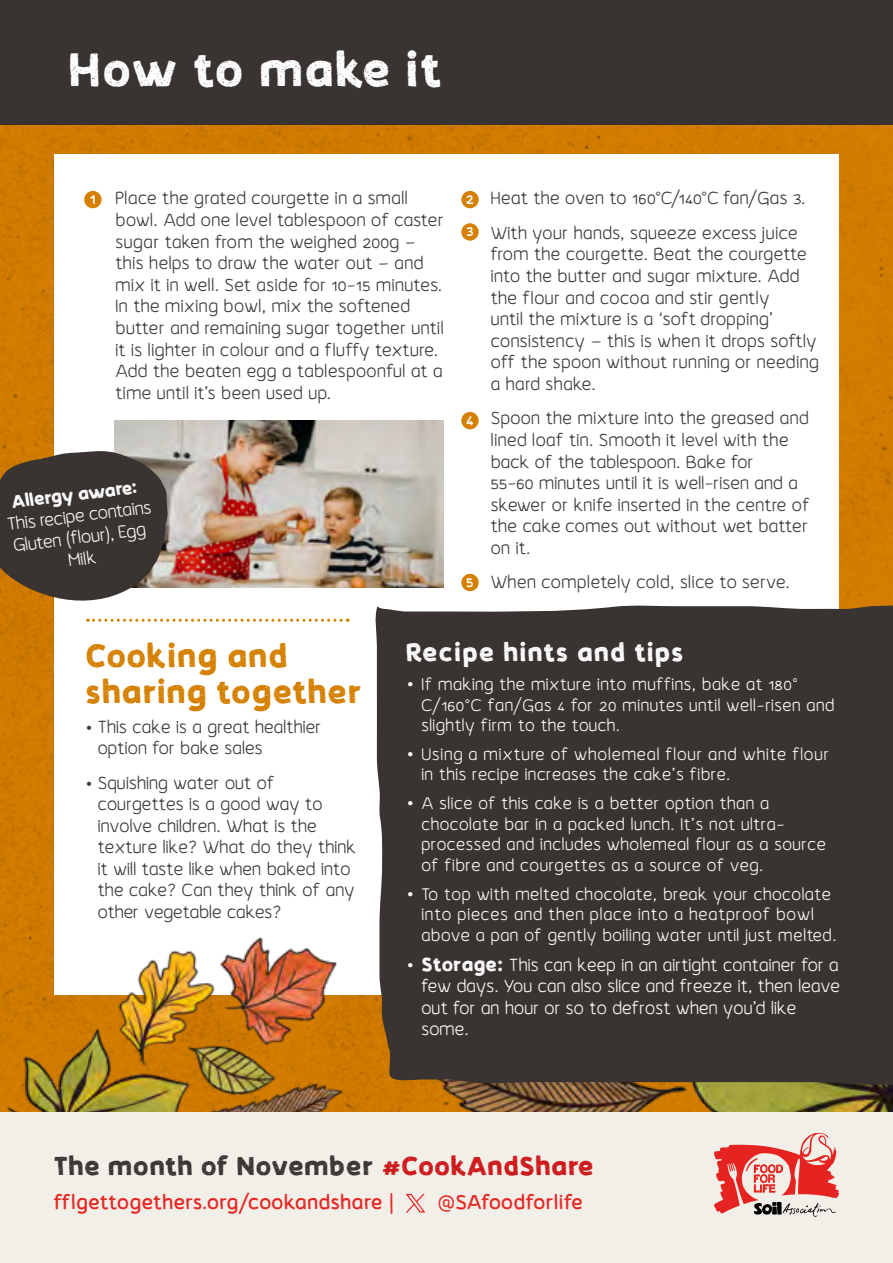
<style>
.page{position:relative;width:893px;height:1263px;background:#fff}
.page>*{position:absolute;margin:0;border:0;box-sizing:border-box;transform-origin:0 0}
.t1{font:700 48px "Koarawild";letter-spacing:.075em;color:#fff}
.t2{font:700 33px "Koarawild";letter-spacing:.07em;color:#d58000}
.t3{font:700 26.55px "Koarawild";letter-spacing:.06em;color:#393431}
.t4{font:700 25.8px "Koarawild";letter-spacing:.09em;color:#fff}
.t5{font:20.55px "Koarawild";letter-spacing:.06em;color:#e52421}
.t6{font:300 18px/21.6px "Koarawild";letter-spacing:.05em;color:#393431}
.t7{font:300 18px/21.6px "Koarawild";letter-spacing:.07em;color:#393431}
.t8{font:300 18px/21.6px "Koarawild";letter-spacing:.05em;color:#fff}
.t9{font:300 17.25px/20.5px "Koarawild";letter-spacing:.07em;color:#fff}
.t10{font:300 17.25px/20.4px "Koarawild";letter-spacing:.09em;color:#fff}
.t11{font:16.5px "Koarawild";color:#fff}
.s1{font-weight:700}
.s2{font-family:"Gotham";font-weight:400;font-size:16.5px}
.s3{font-weight:700;font-size:19.5px}
.s4{color:#cd1719}
</style>
<div class="page">
<img style="left:0;top:125px;width:893px;height:987px">
<div style="left:54px;top:154px;width:785px;height:840px;background:#fff"></div>
<div style="left:84px;top:191px;width:18px;height:17px;background:#d58000;border-radius:50%"></div>
<div style="left:461px;top:191px;width:18px;height:17px;background:#d58000;border-radius:50%"></div>
<div style="left:461px;top:223px;width:18px;height:18px;background:#d58000;border-radius:50%"></div>
<div style="left:461px;top:412px;width:18px;height:17px;background:#d58000;border-radius:50%"></div>
<div style="left:461px;top:574px;width:18px;height:17px;background:#d58000;border-radius:50%"></div>
<div style="left:0;top:0;width:893px;height:125px;background:#393431"></div>
<svg style="left:88px;top:619px;width:253px;height:3px"></svg>
<div style="left:375px;top:600px;width:518px;height:490px;background:#393431"></div>
<img style="left:115px;top:421px;width:328px;height:166px">
<img style="left:0;top:855px;width:388px;height:257px">
<svg style="left:0;top:451px;width:168px;height:159px;background:#574c40"></svg>
<div style="left:0;top:1112px;width:893px;height:151px;background:#f1efe8"></div>
<svg style="left:714px;top:1133px;width:125px;height:84px"></svg>
<svg style="left:406px;top:1194px;width:19px;height:18px"></svg>
<p class="t1" style="left:70px;top:38px;width:372px">How to make it</p>
<p class="t6" style="left:116px;top:188px;width:329px">Place the grated courgette in a small bowl. Add one level tablespoon of caster sugar taken from the weighed 200g – this helps to draw the water out – and mix it in well. Set aside for 10-15 minutes.</p>
<p class="t7" style="left:116px;top:296px;width:329px">In the mixing bowl, mix the softened butter and remaining sugar together until it is lighter in colour and a fluffy texture.<br>Add the beaten egg a tablespoonful at a time until it’s been used up.</p>
<p class="t11" style="left:90px;top:188px;width:7px">1</p>
<p class="t11" style="left:466px;top:188px;width:9px">2</p>
<p class="t11" style="left:466px;top:221px;width:9px">3</p>
<p class="t8" style="left:4px;top:492px;width:146px;text-align:center;rotate:-7deg"><span class="s1">Allergy aware:<br></span>This recipe contains<br>Gluten (flour), Egg</p>
<p class="t8" style="left:67px;top:550px;width:29px;rotate:-7deg">Milk</p>
<p class="t11" style="left:466px;top:409px;width:9px">4</p>
<p class="t11" style="left:466px;top:571px;width:8px">5</p>
<p class="t6" style="left:491px;top:181px;width:315px;line-height:34.3px">Heat the oven to 160°C/140°C fan/Gas 3.<br>With your hands, squeeze excess juice</p>
<p class="t7" style="left:491px;top:244px;width:329px">from the courgette. Beat the courgette into the butter and sugar mixture. Add the flour and cocoa and stir gently<br>until the mixture is a ‘soft dropping’ consistency – this is when it drops softly off the spoon without running or needing a hard shake.</p>
<p class="t6" style="left:491px;top:408px;width:320px">Spoon the mixture into the greased and lined loaf tin. Smooth it level with the back of the tablespoon. Bake for<br>55-60 minutes until it is well-risen and a skewer or knife inserted in the centre of the cake comes out without wet batter on it.</p>
<p class="t7" style="left:491px;top:572px;width:300px">When completely cold, slice to serve.</p>
<p class="t2" style="left:86px;top:634px;width:202px">Cooking and</p>
<p class="t2" style="left:86px;top:670px;width:276px">sharing together</p>
<p class="t6" style="left:98px;top:717px;width:224px;line-height:21.1px;text-indent:-12px"><span class="s1">•</span> This cake is a great healthier option for bake sales</p>
<p class="t6" style="left:98px;top:772px;width:259px;text-indent:-12px"><span class="s1">•</span> Squishing water out of courgettes is a good way to involve children. What is the texture like? What do they think it will taste like when baked into the cake? Can they think of any other vegetable cakes?</p>
<p class="t4" style="left:407px;top:635px;width:278px">Recipe hints and tips</p>
<p class="t9" style="left:422px;top:674px;width:414px;text-indent:-15px"><span class="s2">•</span> If making the mixture into muffins, bake at 180°<br>C/160°C fan/Gas 4 for 20 minutes until well-risen and slightly firm to the touch.</p>
<p class="t10" style="left:422px;top:744px;width:409px;text-indent:-15px"><span class="s2">•</span> Using a mixture of wholemeal flour and white flour in this recipe increases the cake’s fibre.</p>
<p class="t9" style="left:422px;top:793px;width:405px;text-indent:-15px"><span class="s2">•</span> A slice of this cake is a better option than a chocolate bar in a packed lunch. It’s not ultra&shy;processed and includes wholemeal flour as a source of fibre and courgettes as a source of veg.</p>
<p class="t9" style="left:422px;top:884px;width:416px;text-indent:-15px"><span class="s2">•</span> To top with melted chocolate, break your chocolate into pieces and then place into a heatproof bowl above a pan of gently boiling water until just melted.</p>
<p class="t8" style="left:422px;top:954px;width:419px;text-indent:-15px"><span class="s2">•</span> <span class="s3">Storage:</span> This can keep in an airtight container for a few days. You can also slice and freeze it, then leave out for an hour or so to defrost when you’d like some.</p>
<p class="t3" style="left:54px;top:1148px;width:540px">The month of November <span class="s4">#CookAndShare</span></p>
<p class="t5" style="left:54px;top:1189px;width:341px">fflgettogethers.org/cookandshare |</p>
<p class="t5" style="left:438px;top:1189px;width:146px">@SAfoodforlife</p>
</div>
